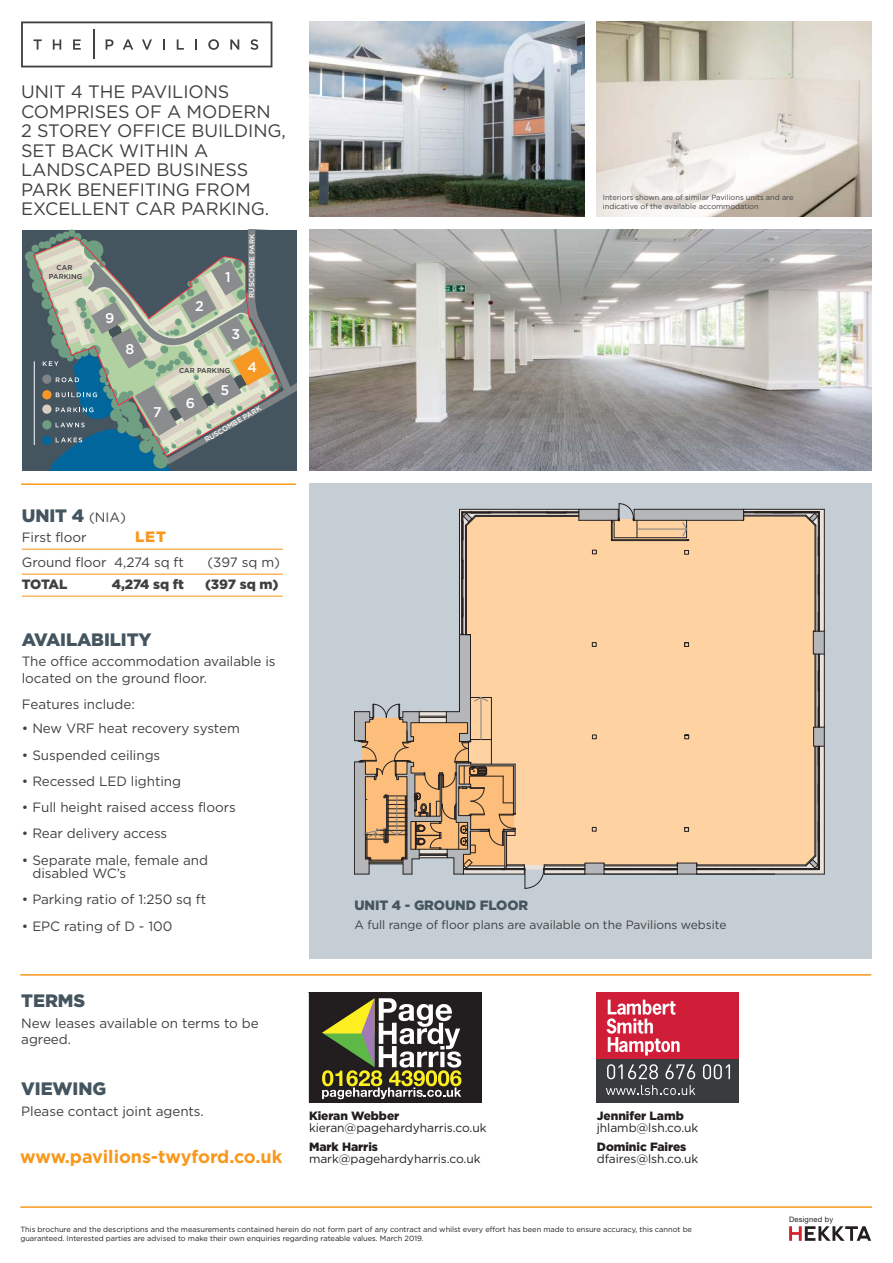
<style>
.page{position:relative;width:893px;height:1263px;background:#fff}
.page>*{position:absolute;margin:0;border:0;box-sizing:border-box;transform-origin:0 0}
.t1{font:18px/19.5px "Gotham";letter-spacing:-.005em;color:#404041}
.t2{font:900 18px "Gotham";letter-spacing:-.005em;color:#455560}
.t3{font:700 18px "Gotham";letter-spacing:-.005em;color:#f8981d}
.t4{font:900 15px "Gotham";color:#f8981d}
.t5{font:500 14.1px "Gotham";color:#fff}
.t6{font:13.5px/16.5px "Gotham";letter-spacing:-.005em;color:#404041}
.t7{font:900 13.5px "Gotham";letter-spacing:-.005em;color:#404041}
.t8{font:900 13.5px "Gotham";letter-spacing:-.005em;color:#455560}
.t9{font:12px "Gotham";letter-spacing:-.005em;color:#231f20}
.t10{font:12px "Gotham";letter-spacing:-.005em;color:#404041}
.t11{font:900 12px "Gotham";letter-spacing:-.005em;color:#231f20}
.t12{font:7.5px/9px "Gotham";letter-spacing:-.005em;color:#231f20}
.t13{font:7.5px/9px "Gotham";letter-spacing:-.005em;color:#404041}
.t14{font:7.5px "Helvetica Neue";letter-spacing:.025em;color:#231f20}
.t15{font:500 7.05px "Gotham";color:#fff}
.t16{font:500 7.05px/8.4px "Gotham";color:#393b3f;text-align:center}
.s1{font-weight:400;font-size:13.5px;color:#404041}
</style>
<div class="page">
<hr style="left:20px;top:974px;width:851px;height:2px;background:#f8981d">
<hr style="left:20px;top:1206px;width:852px;height:2px;background:#f8981d">
<svg style="left:789px;top:1226px;width:82px;height:15px"></svg>
<svg style="left:308px;top:992px;width:173px;height:111px;background:#5e5c47"></svg>
<div style="left:309px;top:484px;width:563px;height:475px;background:#c5ced4"></div>
<svg style="left:354px;top:504px;width:471px;height:385px"></svg>
<img style="left:309px;top:230px;width:563px;height:240px">
<img style="left:597px;top:21px;width:275px;height:195px">
<svg style="left:21px;top:21px;width:251px;height:46px"></svg>
<hr style="left:93px;top:30px;width:2px;height:29px;background:#404041">
<hr style="left:22px;top:549px;width:261px;height:1px;background:#f8981d">
<hr style="left:22px;top:574px;width:261px;height:1px;background:#f8981d">
<hr style="left:22px;top:596px;width:261px;height:1px;background:#f8981d">
<div style="left:22px;top:230px;width:274px;height:240px;background:#455560"></div>
<svg style="left:248px;top:230px;width:48px;height:169px"></svg>
<div style="left:68px;top:230px;width:7px;height:7px;background:#709e83;border-radius:50%"></div>
<svg style="left:74px;top:233px;width:8px;height:8px"></svg>
<div style="left:62px;top:232px;width:8px;height:7px;background:#709e83;border-radius:50%"></div>
<div style="left:56px;top:233px;width:8px;height:9px;background:#709e83;border-radius:50%"></div>
<div style="left:49px;top:237px;width:8px;height:7px;background:#709e83;border-radius:50%"></div>
<div style="left:31px;top:245px;width:8px;height:7px;background:#709e83;border-radius:50%"></div>
<div style="left:25px;top:251px;width:11px;height:11px;background:#709e83;border-radius:50%"></div>
<div style="left:27px;top:258px;width:12px;height:12px;background:#709e83;border-radius:50%"></div>
<div style="left:29px;top:267px;width:14px;height:13px;background:#709e83;border-radius:50%"></div>
<svg style="left:33px;top:238px;width:250px;height:207px"></svg>
<hr style="left:34px;top:361px;width:1px;height:84px;background:#fff">
<svg style="left:37px;top:241px;width:246px;height:229px"></svg>
<hr style="left:21px;top:484px;width:275px;height:1px;background:#f8981d">
<img style="left:309px;top:21px;width:275px;height:195px">
<div style="left:597px;top:1059px;width:142px;height:44px;background:#393b3e"></div>
<div style="left:597px;top:992px;width:142px;height:67px;background:#d01e39"></div>
<svg style="left:606px;top:1000px;width:73px;height:56px"></svg>
<svg style="left:607px;top:1064px;width:15px;height:15px"></svg>
<svg style="left:628px;top:1064px;width:30px;height:15px"></svg>
<svg style="left:665px;top:1064px;width:30px;height:15px"></svg>
<svg style="left:703px;top:1064px;width:27px;height:15px"></svg>
<svg style="left:606px;top:1085px;width:89px;height:10px"></svg>
<h1 class="t1" style="left:21px;top:84px;width:266px">UNIT 4 THE PAVILIONS<br>COMPRISES OF A MODERN<br>2 STOREY OFFICE BUILDING,<br>SET BACK WITHIN A<br>LANDSCAPED BUSINESS<br>PARK BENEFITING FROM<br>EXCELLENT CAR PARKING.</h1>
<p class="t16" style="left:49px;top:264px;width:35px">CAR<br>PARKING</p>
<p class="t5" style="left:105px;top:313px;width:11px">9</p>
<p class="t5" style="left:126px;top:344px;width:10px">8</p>
<p class="t5" style="left:153px;top:407px;width:10px">7</p>
<p class="t5" style="left:195px;top:301px;width:10px">2</p>
<p class="t5" style="left:225px;top:272px;width:7px">1</p>
<p class="t15" style="left:249px;top:298px;width:65px;rotate:-90deg">RUSCOMBE PARK</p>
<p class="t5" style="left:232px;top:329px;width:10px">3</p>
<p class="t16" style="left:179px;top:366px;width:53px">CAR PARKING</p>
<p class="t5" style="left:220px;top:385px;width:10px">5</p>
<p class="t5" style="left:248px;top:362px;width:11px">4</p>
<p class="t5" style="left:186px;top:398px;width:11px">6</p>
<p class="t15" style="left:204px;top:438px;width:65px;rotate:-30deg">RUSCOMBE PARK</p>
<h1 class="t2" style="left:22px;top:508px;width:105px">UNIT 4 <span class="s1">(NIA)</span></h1>
<p class="t6" style="left:22px;top:531px;width:66px">First floor</p>
<p class="t4" style="left:135px;top:531px;width:32px">LET</p>
<p class="t6" style="left:22px;top:556px;width:164px">Ground floor 4,274 sq ft</p>
<p class="t6" style="left:207px;top:556px;width:74px">(397 sq m)</p>
<p class="t7" style="left:22px;top:579px;width:47px">TOTAL</p>
<p class="t7" style="left:112px;top:579px;width:74px">4,274 sq ft</p>
<p class="t7" style="left:205px;top:579px;width:75px">(397 sq m)</p>
<h1 class="t2" style="left:22px;top:633px;width:131px">AVAILABILITY</h1>
<p class="t6" style="left:22px;top:655px;width:255px">The office accommodation available is located on the ground floor.</p>
<p class="t6" style="left:22px;top:698px;width:114px">Features include:</p>
<p class="t6" style="left:22px;top:722px;width:219px">• New VRF heat recovery system</p>
<p class="t6" style="left:22px;top:748px;width:140px">• Suspended ceilings</p>
<p class="t6" style="left:22px;top:774px;width:161px">• Recessed LED lighting</p>
<p class="t6" style="left:22px;top:800px;width:215px">• Full height raised access floors</p>
<p class="t6" style="left:22px;top:827px;width:147px">• Rear delivery access</p>
<p class="t6" style="left:32px;top:855px;width:177px;line-height:13.5px;text-indent:-11px">• Separate male, female and disabled WC’s</p>
<p class="t6" style="left:22px;top:893px;width:186px">• Parking ratio of 1:250 sq ft</p>
<p class="t6" style="left:22px;top:919px;width:152px">• EPC rating of D - 100</p>
<h1 class="t2" style="left:21px;top:994px;width:65px">TERMS</h1>
<p class="t6" style="left:21px;top:1016px;width:239px">New leases available on terms to be agreed.</p>
<p class="t13" style="left:603px;top:193px;width:192px">Interiors shown are of similar Pavilions units and are indicative of the available accommodation</p>
<p class="t8" style="left:354px;top:900px;width:175px">UNIT 4 - GROUND FLOOR</p>
<p class="t10" style="left:354px;top:921px;width:374px">A full range of floor plans are available on the Pavilions website</p>
<h1 class="t2" style="left:21px;top:1082px;width:86px">VIEWING</h1>
<p class="t6" style="left:21px;top:1104px;width:184px">Please contact joint agents.</p>
<p class="t11" style="left:597px;top:1112px;width:88px">Jennifer Lamb</p>
<p class="t9" style="left:597px;top:1124px;width:103px">jhlamb@lsh.co.uk</p>
<p class="t11" style="left:597px;top:1142px;width:91px">Dominic Faires</p>
<p class="t11" style="left:309px;top:1112px;width:92px">Kieran Webber</p>
<p class="t9" style="left:309px;top:1124px;width:179px">kieran@pagehardyharris.co.uk</p>
<p class="t11" style="left:309px;top:1142px;width:71px">Mark Harris</p>
<p class="t9" style="left:309px;top:1154px;width:173px">mark@pagehardyharris.co.uk</p>
<h1 class="t3" style="left:20px;top:1150px;width:263px">www.pavilions-twyford.co.uk</h1>
<p class="t9" style="left:597px;top:1154px;width:103px">dfaires@lsh.co.uk</p>
<p class="t12" style="left:20px;top:1225px;width:673px">This brochure and the descriptions and the measurements contained herein do not form part of any contract and whilst every effort has been made to ensure accuracy, this cannot be guaranteed. Interested parties are advised to make their own enquiries regarding rateable values. March 2019.</p>
<p class="t14" style="left:789px;top:1217px;width:46px">Designed by</p>
</div>
